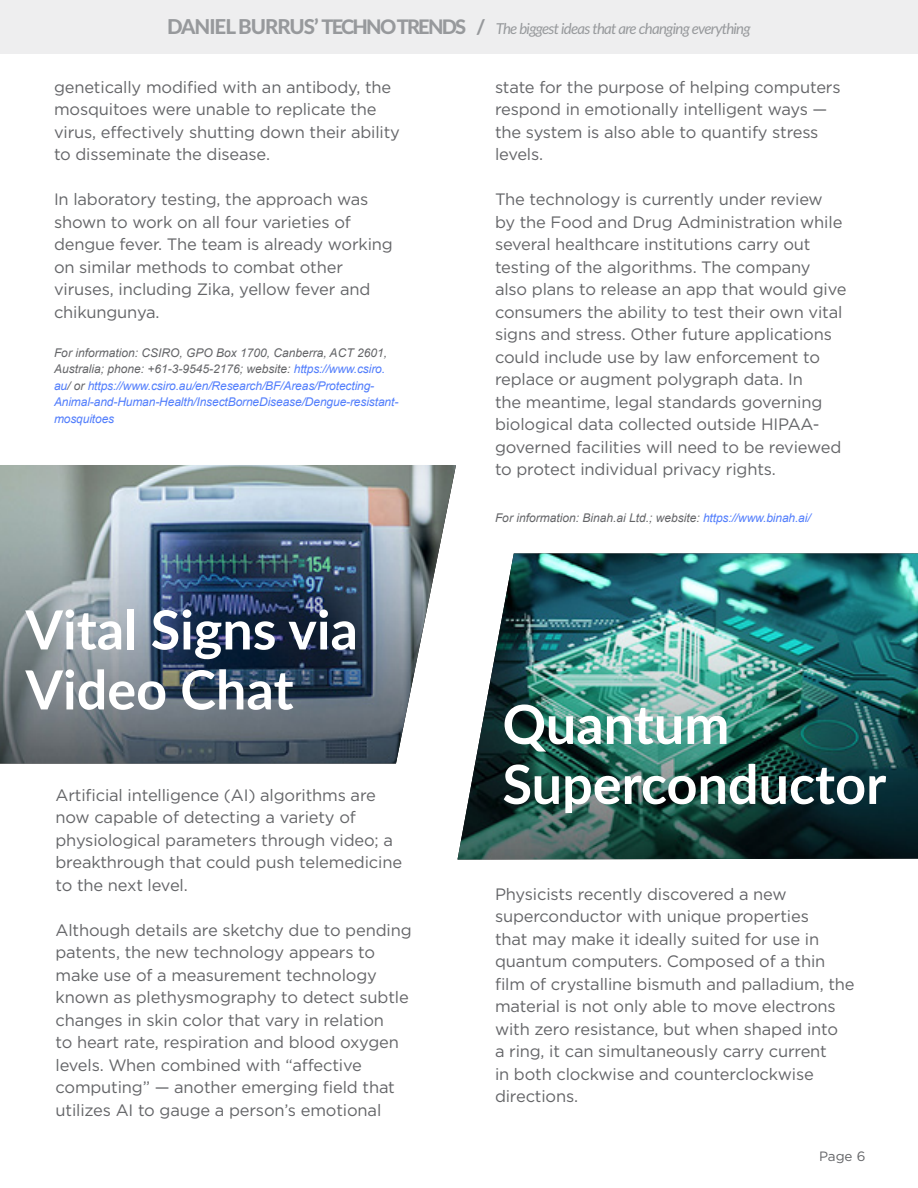
<style>
.page{position:relative;width:918px;height:1188px;background:#fff}
.page>*{position:absolute;margin:0;border:0;box-sizing:border-box;transform-origin:0 0}
.t1{font:700 54px/60px "Lato";color:#fff}
.t2{font:16.5px/22.5px "Gotham";letter-spacing:-.01em;color:#646568}
.t3{font:italic 15px "Lato";letter-spacing:-.05em;color:#97999c}
.t4{font:13.5px "Gotham";color:#646568}
.t5{font:italic 12px/16.5px "Arial";letter-spacing:-.01em;color:#517dfc}
.t6{font:italic 12px "Arial";color:#646568}
.s1{font-weight:800;font-style:normal;font-size:20.55px}
.s2{font-weight:800;font-style:normal;font-size:20.1px}
.s3{color:#646568}
.s4{color:#517dfc}
</style>
<div class="page">
<img style="left:458px;top:554px;width:460px;height:306px">
<div style="left:0;top:0;width:918px;height:54px;background:#eeeeef"></div>
<img style="left:0;top:465px;width:456px;height:299px">
<p class="t3" style="left:167px;top:18px;width:585px"><span class="s1">DANIEL BURRUS’</span> <span class="s2">TECHNO TRENDS /</span> The biggest ideas that are changing everything</p>
<p class="t2" style="left:54px;top:75px;width:348px">genetically modified with an antibody, the mosquitoes were unable to replicate the virus, effectively shutting down their ability to disseminate the disease.</p>
<p class="t2" style="left:54px;top:188px;width:340px">In laboratory testing, the approach was shown to work on all four varieties of dengue fever. The team is already working on similar methods to combat other viruses, including Zika, yellow fever and chikungunya.</p>
<p class="t5" style="left:54px;top:344px;width:346px"><span class="s3">For information: CSIRO, GPO Box 1700, Canberra, ACT 2601, Australia; phone: +61-3-9545-2176; website:</span> https://www.csiro. au<span class="s3">/ or</span> https://www.csiro.au/en/Research/BF/Areas/Protecting-Animal-and-Human-Health/InsectBorneDisease/Dengue-resistant&shy;mosquitoes</p>
<h1 class="t1" style="left:26px;top:597px;width:334px">Vital Signs via<br>Video Chat</h1>
<p class="t2" style="left:56px;top:783px;width:348px">Artificial intelligence (AI) algorithms are now capable of detecting a variety of physiological parameters through video; a breakthrough that could push telemedicine to the next level.</p>
<p class="t2" style="left:56px;top:918px;width:358px">Although details are sketchy due to pending patents, the new technology appears to make use of a measurement technology known as plethysmography to detect subtle changes in skin color that vary in relation<br>to heart rate, respiration and blood oxygen levels. When combined with “affective computing” — another emerging field that utilizes AI to gauge a person’s emotional</p>
<p class="t2" style="left:495px;top:75px;width:347px">state for the purpose of helping computers respond in emotionally intelligent ways — the system is also able to quantify stress levels.</p>
<p class="t2" style="left:495px;top:188px;width:353px">The technology is currently under review by the Food and Drug Administration while several healthcare institutions carry out testing of the algorithms. The company also plans to release an app that would give consumers the ability to test their own vital signs and stress. Other future applications could include use by law enforcement to replace or augment polygraph data. In<br>the meantime, legal standards governing biological data collected outside HIPAA&shy;governed facilities will need to be reviewed to protect individual privacy rights.</p>
<p class="t6" style="left:495px;top:510px;width:317px">For information: Binah.ai Ltd.; website: <span class="s4">https://www.binah.ai/</span></p>
<h1 class="t1" style="left:502px;top:692px;width:385px">Quantum<br>Superconductor</h1>
<p class="t2" style="left:495px;top:882px;width:361px">Physicists recently discovered a new superconductor with unique properties<br>that may make it ideally suited for use in quantum computers. Composed of a thin film of crystalline bismuth and palladium, the material is not only able to move electrons with zero resistance, but when shaped into<br>a ring, it can simultaneously carry current<br>in both clockwise and counterclockwise directions.</p>
<p class="t4" style="left:819px;top:1148px;width:48px">Page 6</p>
</div>
